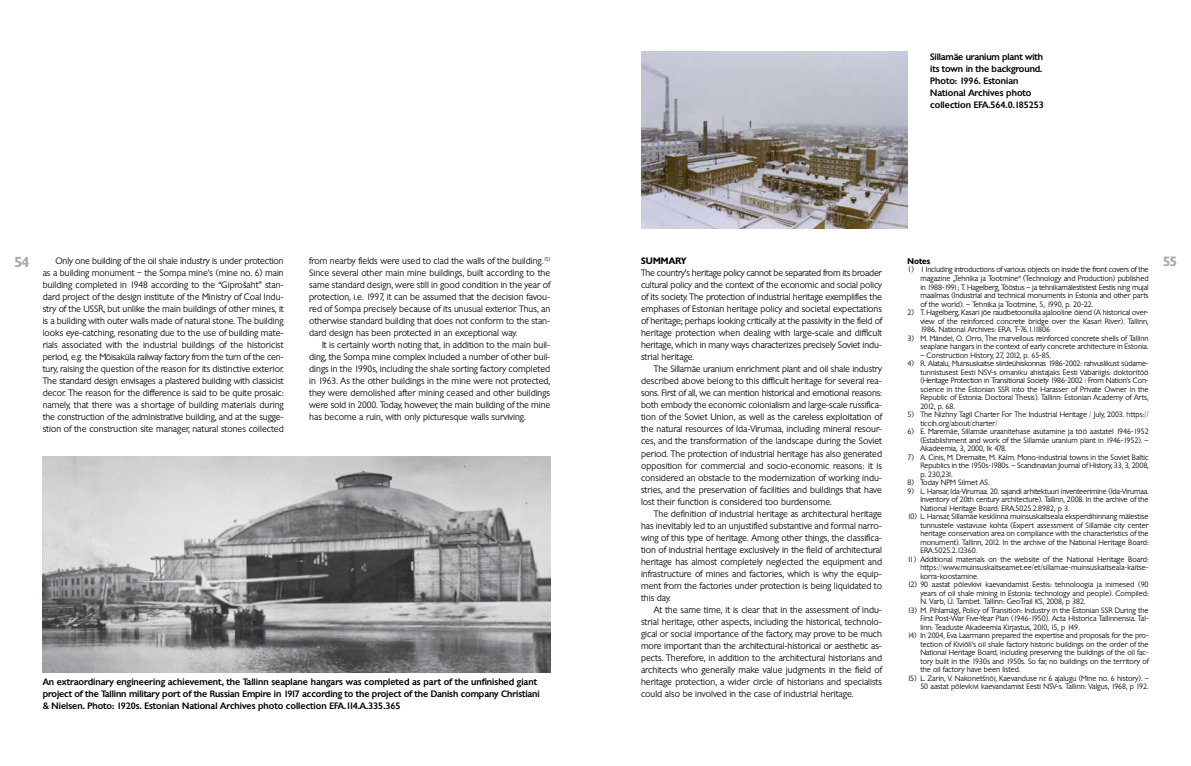
<style>
.page{position:relative;width:1191px;height:766px;background:#fff}
.page>*{position:absolute;margin:0;border:0;box-sizing:border-box;transform-origin:0 0}
.t1{font:600 14px "Chantilly";color:#a7a9ac}
.t2{font:600 13px "Chantilly";color:#a7a9ac}
.t3{font:300 9px/12px "Chantilly";color:#000;text-align:justify}
.t4{font:500 9px/12px "Chantilly";color:#000}
.t5{font:600 9px "Chantilly";letter-spacing:.02em;color:#000}
.t6{font:600 8px "Chantilly";color:#000}
.t7{font:300 7.5px/8.5px "Chantilly";color:#000;text-align:justify}
</style>
<div class="page">
<img style="left:43px;top:456px;width:507px;height:216px">
<img style="left:641px;top:51px;width:266px;height:177px">
<h1 class="t1" style="left:14px;top:252px;width:16px">54</h1>
<p class="t3" style="left:43px;top:255px;width:242px;text-indent:13px">Only one building of the oil shale industry is under protection as a building monument – the Sompa mine’s (mine no. 6) main building completed in 1948 according to the “Giprošaht” stan&shy;dard project of the design institute of the Ministry of Coal Indu&shy;stry of the USSR, but unlike the main buildings of other mines, it is a building with outer walls made of natural stone. The building looks eye-catching, resonating due to the use of building mate&shy;rials associated with the industrial buildings of the historicist period, e.g. the Mõisaküla railway factory from the turn of the cen&shy;tury, raising the question of the reason for its distinctive exterior.<br>The standard design envisages a plastered building with classicist decor. The reason for the difference is said to be quite prosaic: namely, that there was a shortage of building materials during the construction of the administrative building, and at the sugge&shy;stion of the construction site manager, natural stones collected</p>
<p class="t3" style="left:309px;top:255px;width:242px">from nearby fields were used to clad the walls of the building.<sup>15)<br></sup>Since several other main mine buildings, built according to the same standard design, were still in good condition in the year of protection, i.e. 1997, it can be assumed that the decision favou&shy;red of Sompa precisely because of its unusual exterior. Thus, an otherwise standard building that does not conform to the stan&shy;dard design has been protected in an exceptional way.</p>
<p class="t3" style="left:309px;top:339px;width:242px;text-indent:13px">It is certainly worth noting that, in addition to the main buil&shy;ding, the Sompa mine complex included a number of other buil&shy;dings in the 1990s, including the shale sorting factory completed in 1963. As the other buildings in the mine were not protected, they were demolished after mining ceased and other buildings were sold in 2000. Today, however, the main building of the mine has become a ruin, with only picturesque walls surviving.</p>
<p class="t4" style="left:43px;top:675px;width:498px">An extraordinary engineering achievement, the Tallinn seaplane hangars was completed as part of the unfinished giant project of the Tallinn military port of the Russian Empire in 1917 according to the project of the Danish company Christiani &amp; Nielsen. Photo: 1920s. Estonian National Archives photo collection EFA.114.A.335.365</p>
<p class="t4" style="left:930px;top:51px;width:115px">Sillamäe uranium plant with its town in the background.<br>Photo: 1996. Estonian<br>National Archives photo collection EFA.564.0.185253</p>
<p class="t5" style="left:641px;top:255px;width:47px">SUMMARY</p>
<h2 class="t2" style="left:1163px;top:252px;width:15px">55</h2>
<p class="t3" style="left:641px;top:267px;width:242px">The country’s heritage policy cannot be separated from its broader cultural policy and the context of the economic and social policy of its society. The protection of industrial heritage exemplifies the emphases of Estonian heritage policy and societal expectations of heritage; perhaps looking critically at the passivity in the field of heritage protection when dealing with large-scale and difficult heritage, which in many ways characterizes precisely Soviet indu&shy;strial heritage.</p>
<p class="t3" style="left:641px;top:363px;width:242px;text-indent:13px">The Sillamäe uranium enrichment plant and oil shale industry described above belong to this difficult heritage for several rea&shy;sons. First of all, we can mention historical and emotional reasons: both embody the economic colonialism and large-scale russifica&shy;tion of the Soviet Union, as well as the careless exploitation of the natural resources of Ida-Virumaa, including mineral resour&shy;ces, and the transformation of the landscape during the Soviet period. The protection of industrial heritage has also generated opposition for commercial and socio-economic reasons: it is considered an obstacle to the modernization of working indu&shy;stries, and the preservation of facilities and buildings that have lost their function is considered too burdensome.</p>
<p class="t3" style="left:641px;top:507px;width:242px;text-indent:13px">The definition of industrial heritage as architectural heritage has inevitably led to an unjustified substantive and formal narro&shy;wing of this type of heritage. Among other things, the classifica&shy;tion of industrial heritage exclusively in the field of architectural heritage has almost completely neglected the equipment and infrastructure of mines and factories, which is why the equip&shy;ment from the factories under protection is being liquidated to this day.</p>
<p class="t3" style="left:641px;top:603px;width:242px;text-indent:13px">At the same time, it is clear that in the assessment of indu&shy;strial heritage, other aspects, including the historical, technolo&shy;gical or social importance of the factory, may prove to be much more important than the architectural-historical or aesthetic as&shy;pects. Therefore, in addition to the architectural historians and architects who generally make value judgments in the field of heritage protection, a wider circle of historians and specialists could also be involved in the case of industrial heritage.</p>
<p class="t6" style="left:907px;top:256px;width:24px">Notes</p>
<p class="t7" style="left:920px;top:265px;width:230px;text-indent:-13px">1) 1 Including introductions of various objects on inside the front covers of the magazine „Tehnika ja Tootmine“ (Technology and Production) published in 1988-1991; T. Hagelberg, Tööstus – ja tehnikamälestistest Eestis ning mujal maailmas (Industrial and technical monuments in Estonia and other parts of the world). – Tehnika ja Tootmine, 5, 1990, p. 20-22.</p>
<p class="t7" style="left:920px;top:308px;width:230px;text-indent:-13px">2) T. Hagelberg, Kasari jõe raudbetoonsilla ajalooline õiend (A historical over&shy;view of the reinforced concrete bridge over the Kasari River). Tallinn, 1986. National Archives: ERA. T-76.1.11806</p>
<p class="t7" style="left:907px;top:333px;width:242px;text-align:right">3) M. Mändel, O. Orro, The marvellous reinforced concrete shells of Tallinn seaplane hangars in the context of early concrete architecture in Estonia.</p>
<p class="t7" style="left:920px;top:350px;width:132px">– Construction History, 27, 2012, p. 65-85.</p>
<p class="t7" style="left:920px;top:359px;width:230px;text-indent:-13px">4) R. Alatalu, Muinsuskaitse siirdeühiskonnas 1986-2002: rahvuslikust südame&shy;tunnistusest Eesti NSV-s omaniku ahistajaks Eesti Vabariigis: doktoritöö (Heritage Protection in Transitional Society 1986-2002 : From Nation’s Con&shy;science in the Estonian SSR into the Harasser of Private Owner in the Republic of Estonia: Doctoral Thesis). Tallinn: Estonian Academy of Arts, 2012, p. 68.</p>
<p class="t7" style="left:920px;top:410px;width:230px;text-indent:-13px">5) The Nizhny Tagil Charter For The Industrial Heritage / July, 2003. https:// ticcih.org/about/charter/</p>
<p class="t7" style="left:920px;top:427px;width:230px;text-indent:-13px">6) E. Maremäe, Sillamäe uraanitehase asutamine ja töö aastatel 1946-1952 (Establishment and work of the Sillamäe uranium plant in 1946-1952). – Akadeemia, 3, 2000, lk 478.</p>
<p class="t7" style="left:920px;top:452px;width:230px;text-indent:-13px">7) A. Cinis, M. Dremaite, M. Kalm. Mono-industrial towns in the Soviet Baltic Republics in the 1950s-1980s. – Scandinavian Journal of History, 33, 3, 2008, p. 230,231.</p>
<p class="t7" style="left:907px;top:478px;width:83px">8) Today NPM Silmet AS.</p>
<p class="t7" style="left:920px;top:486px;width:230px;text-indent:-13px">9) L. Hansar, Ida-Virumaa. 20. sajandi arhitektuuri inventeerimine (Ida-Virumaa.<br>Inventory of 20th century architecture). Tallinn, 2008. In the archive of the National Heritage Board: ERA.5025.2.8982, p 3.</p>
<p class="t7" style="left:920px;top:512px;width:230px;text-indent:-13px">10) L. Hansar, Sillamäe kesklinna muinsuskaitseala eksperdihinnang mälestise tunnustele vastavuse kohta (Expert assessment of Sillamäe city center heritage conservation area on compliance with the characteristics of the monument). Tallinn, 2012. In the archive of the National Heritage Board:<br>ERA.5025.2.12360.</p>
<p class="t7" style="left:920px;top:554px;width:230px;text-indent:-13px">11) Additional materials on the website of the National Heritage Board: https://www.muinsuskaitseamet.ee/et/sillamae-muinsuskaitseala-kaitse&shy;korra-koostamine.</p>
<p class="t7" style="left:920px;top:580px;width:230px;text-indent:-13px">12) 90 aastat põlevkivi kaevandamist Eestis: tehnoloogia ja inimesed (90 years of oil shale mining in Estonia: technology and people). Compiled:<br>N. Varb, Ü. Tambet. Tallinn: GeoTrail KS, 2008, p 382.</p>
<p class="t7" style="left:920px;top:605px;width:230px;text-indent:-13px">13) M. Pihlamägi, Policy of Transition: Industry in the Estonian SSR During the First Post-War Five-Year Plan (1946-1950). Acta Historica Tallinnensia. Tal&shy;linn: Teaduste Akadeemia Kirjastus, 2010, 15, p 149.</p>
<p class="t7" style="left:920px;top:631px;width:230px;text-indent:-13px">14) In 2004, Eva Laarmann prepared the expertise and proposals for the pro&shy;tection of Kiviõli’s oil shale factory historic buildings on the order of the National Heritage Board, including preserving the buildings of the oil fac&shy;tory built in the 1930s and 1950s. So far, no buildings on the territory of the oil factory have been listed.</p>
<p class="t7" style="left:907px;top:673px;width:242px;text-align:right">15) L. Zarin, V. Nakonetšnõi, Kaevanduse nr. 6 ajalugu (Mine no. 6 history). –<br>50 aastat põlevkivi kaevandamist Eesti NSV-s. Tallinn: Valgus, 1968, p 192.</p>
</div>
